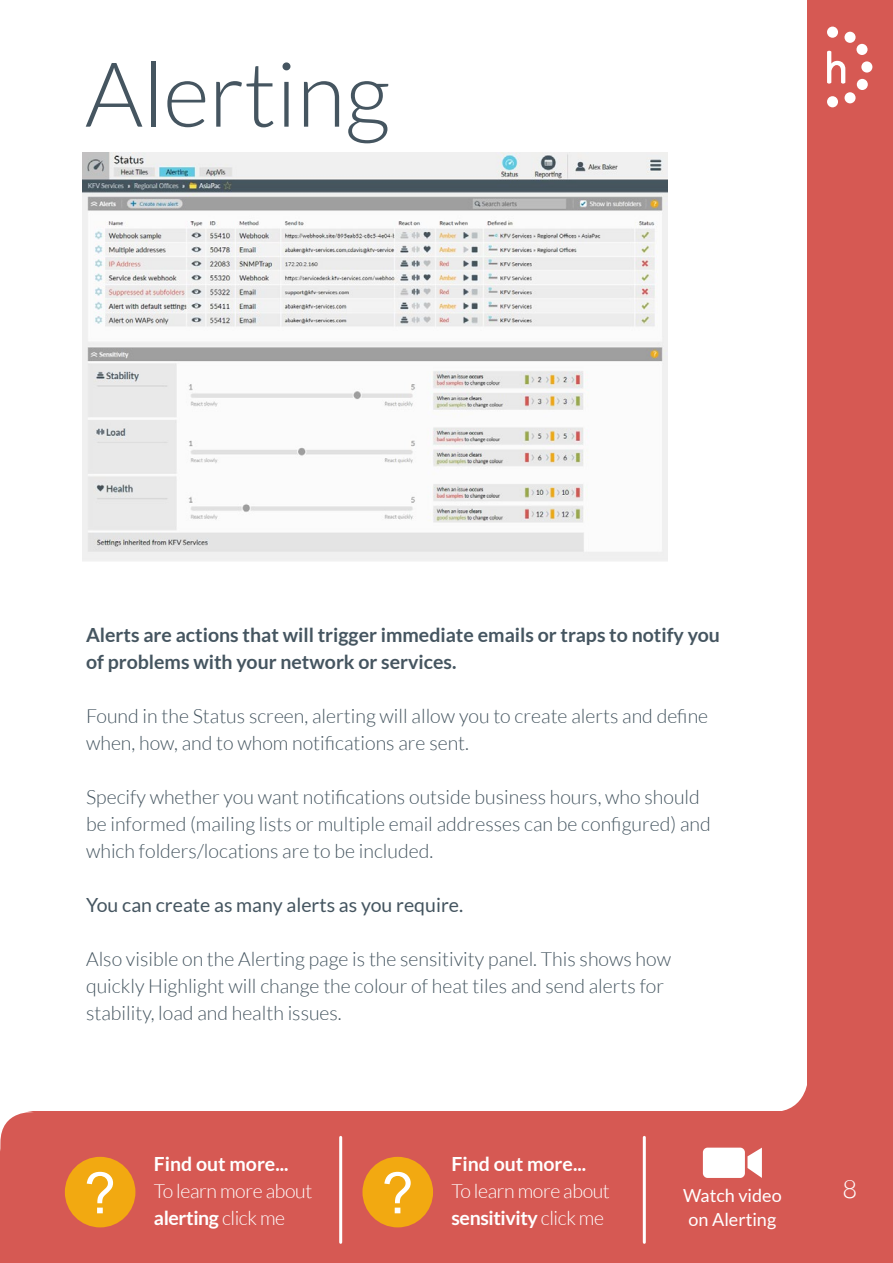
<style>
.page{position:relative;width:893px;height:1263px;background:#fff}
.page>*{position:absolute;margin:0;border:0;box-sizing:border-box;transform-origin:0 0}
.t1{font:300 90px "Lato";letter-spacing:-.005em;color:#455560}
.t2{font:57px "Arial";color:#fff}
.t3{font:300 25.5px "Lato";color:#fff}
.t4{font:300 19.5px/27px "Lato";color:#455560}
.t5{font:700 19.5px/27px "Lato";color:#455560}
.t6{font:19.5px "Lato";color:#455560}
.t7{font:700 19.5px "Lato";letter-spacing:-.02em;color:#fff}
.t8{font:300 19.5px "Lato";letter-spacing:-.02em;color:#fff}
.t9{font:700 19.5px "Lato";color:#fff}
.t10{font:18px/24px "Lato";color:#fff;text-align:center}
.s1{font-weight:300}
</style>
<div class="page">
<img style="left:82px;top:152px;width:586px;height:409px">
<div style="left:808px;top:0;width:85px;height:1263px;background:#d65953"></div>
<div style="left:827px;top:96px;width:11px;height:11px;background:#fff;border-radius:50%"></div>
<div style="left:844px;top:92px;width:11px;height:11px;background:#fff;border-radius:50%"></div>
<div style="left:861px;top:61px;width:11px;height:12px;background:#fff;border-radius:50%"></div>
<div style="left:857px;top:79px;width:11px;height:11px;background:#fff;border-radius:50%"></div>
<div style="left:827px;top:27px;width:11px;height:11px;background:#fff;border-radius:50%"></div>
<div style="left:844px;top:32px;width:11px;height:11px;background:#fff;border-radius:50%"></div>
<div style="left:856px;top:44px;width:11px;height:11px;background:#fff;border-radius:50%"></div>
<svg style="left:827px;top:51px;width:18px;height:33px"></svg>
<div style="left:0;top:1112px;width:810px;height:151px;background:#d65953"></div>
<svg style="left:736px;top:1076px;width:72px;height:36px"></svg>
<svg style="left:0;top:1111px;width:34px;height:40px"></svg>
<div style="left:65px;top:1157px;width:70px;height:70px;background:#f2a911;border-radius:50%"></div>
<div style="left:362px;top:1157px;width:71px;height:70px;background:#f2a911;border-radius:50%"></div>
<div style="left:703px;top:1147px;width:42px;height:31px;background:#fff;border-radius:5px"></div>
<svg style="left:747px;top:1147px;width:15px;height:31px"></svg>
<hr style="left:643px;top:1137px;width:3px;height:105px;background:#fff">
<hr style="left:339px;top:1137px;width:3px;height:105px;background:#fff">
<h1 class="t1" style="left:85px;top:46px;width:307px">Alerting</h1>
<p class="t5" style="left:86px;top:621px;width:635px">Alerts are actions that will trigger immediate emails or traps to notify you of problems with your network or services.</p>
<p class="t4" style="left:86px;top:703px;width:624px">Found in the Status screen, alerting will allow you to create alerts and define when, how, and to whom notifications are sent.</p>
<p class="t4" style="left:86px;top:784px;width:626px">Specify whether you want notifications outside business hours, who should be informed (mailing lists or multiple email addresses can be configured) and which folders/locations are to be included.</p>
<p class="t6" style="left:86px;top:894px;width:379px">You can create as many alerts as you require.</p>
<p class="t4" style="left:86px;top:946px;width:586px">Also visible on the Alerting page is the sensitivity panel. This shows how quickly Highlight will change the colour of heat tiles and send alerts for stability, load and health issues.</p>
<h2 class="t2" style="left:84px;top:1156px;width:33px">?</h2>
<p class="t9" style="left:154px;top:1152px;width:136px">Find out more...</p>
<p class="t8" style="left:154px;top:1180px;width:160px">To learn more about</p>
<p class="t7" style="left:154px;top:1206px;width:133px">alerting <span class="s1">click me</span></p>
<h2 class="t2" style="left:382px;top:1156px;width:33px">?</h2>
<p class="t9" style="left:451px;top:1152px;width:136px">Find out more...</p>
<p class="t8" style="left:451px;top:1180px;width:160px">To learn more about</p>
<p class="t7" style="left:451px;top:1206px;width:154px">sensitivity <span class="s1">click me</span></p>
<p class="t10" style="left:683px;top:1183px;width:100px">Watch video on Alerting</p>
<h3 class="t3" style="left:842px;top:1176px;width:16px">8</h3>
</div>
